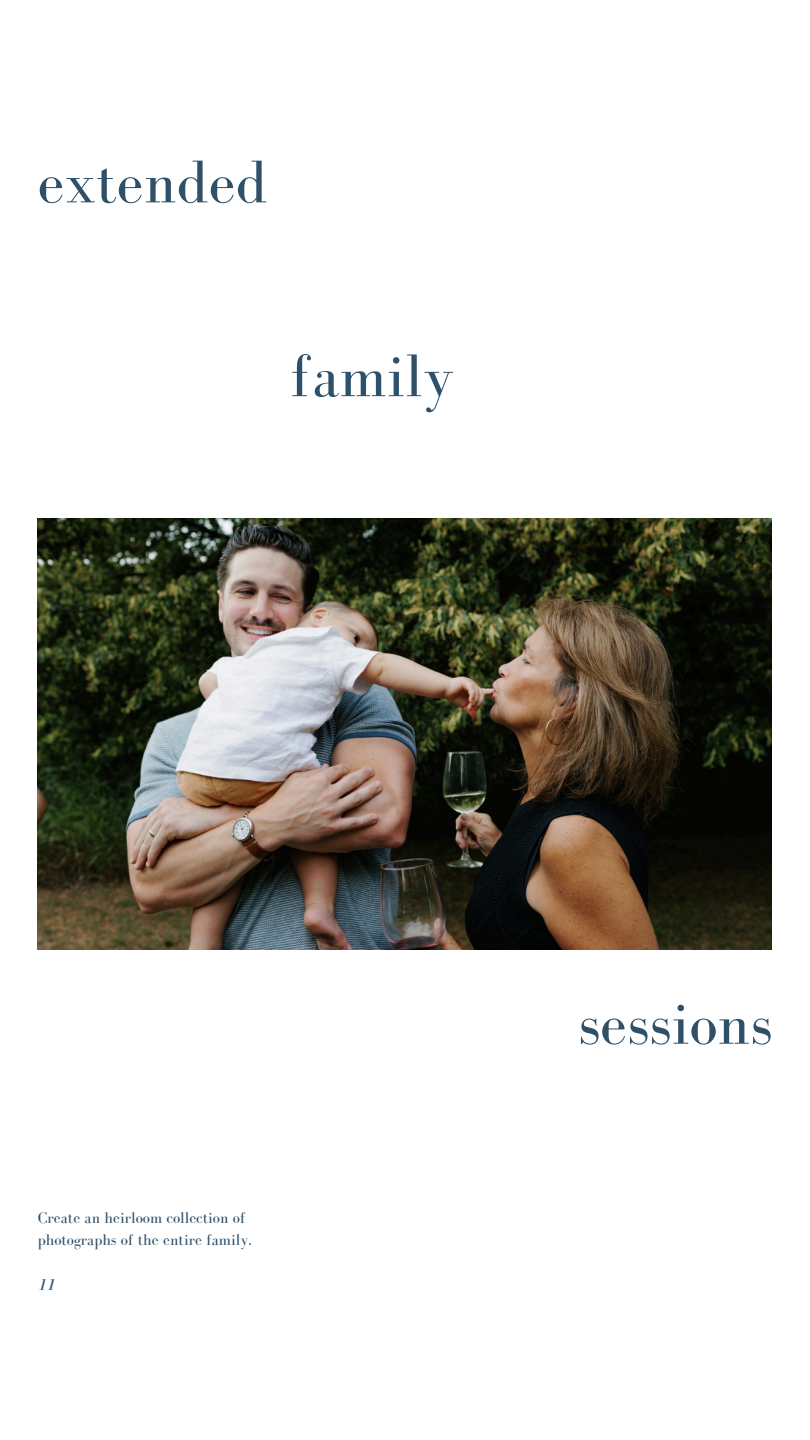
<style>
.page{position:relative;width:810px;height:1440px;background:#fff}
.page>*{position:absolute;margin:0;border:0;box-sizing:border-box;transform-origin:0 0}
.t1{font:62px "Bodoni FLF";color:#2e5069}
.t2{font:italic 16.4px "Bodoni FLF";color:#2e5069}
.t3{font:16px/21.8px "Bodoni FLF";color:#2e5069}
</style>
<div class="page">
<img style="left:38px;top:519px;width:734px;height:431px">
<h1 class="t1" style="left:38px;top:148px;width:232px">extended</h1>
<h1 class="t1" style="left:291px;top:342px;width:165px">family</h1>
<p class="t3" style="left:38px;top:1206px;width:216px">Create an heirloom collection of photographs of the entire family.</p>
<p class="t2" style="left:38px;top:1276px;width:19px">11</p>
<h1 class="t1" style="left:578px;top:990px;width:196px">sessions</h1>
</div>
